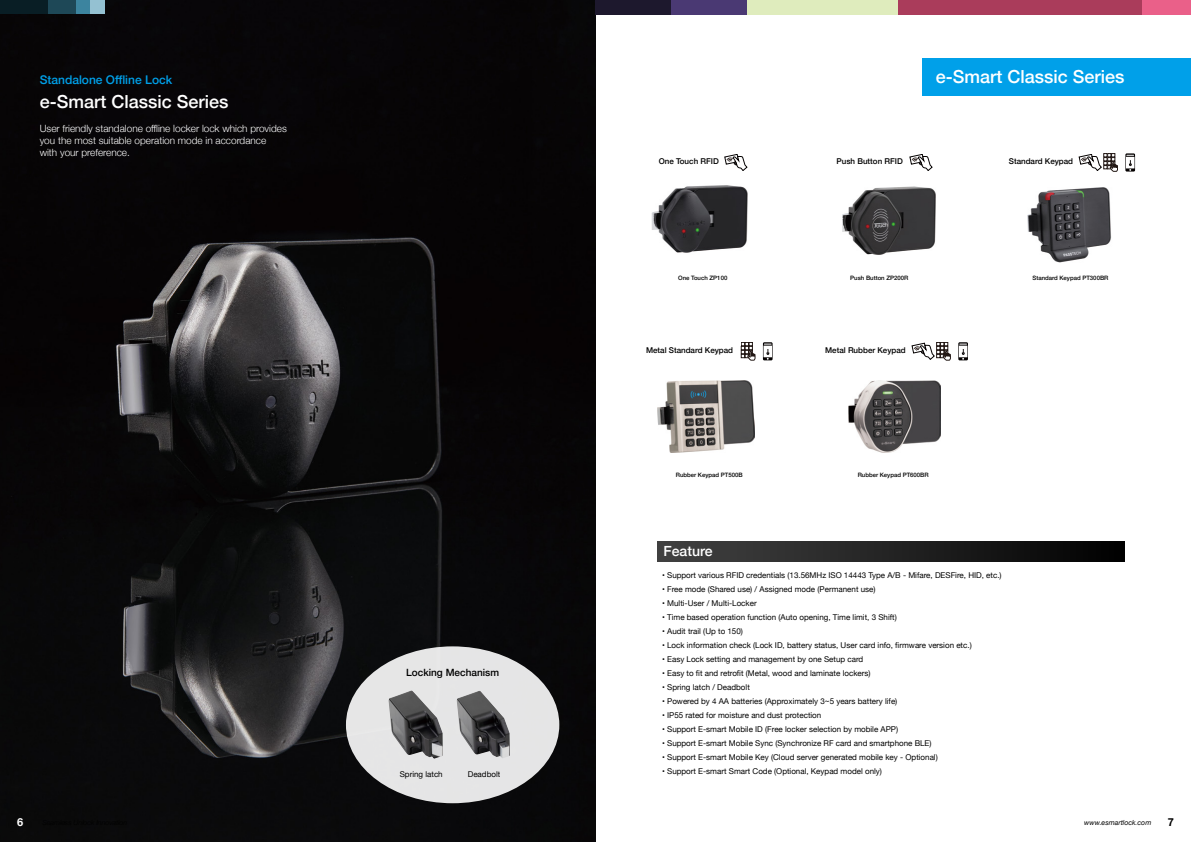
<style>
.page{position:relative;width:1191px;height:842px;background:#fff}
.page>*{position:absolute;margin:0;border:0;box-sizing:border-box;transform-origin:0 0}
.t1{font:500 18px "Helvetica Neue";color:#fff}
.t2{font:500 14px "Helvetica Neue";color:#fff}
.t3{font:500 12px "Helvetica Neue";color:#00a0e9}
.t4{font:700 11px "Helvetica Neue";color:#fff}
.t5{font:700 11px "Helvetica Neue";color:#000}
.t6{font:300 10px/12px "Helvetica Neue";color:#fff}
.t7{font:500 10px "Helvetica Neue";color:#000}
.t8{font:8px "Helvetica Neue";color:#000}
.t9{font:500 8px "Helvetica Neue";color:#000}
.t10{font:italic 7px "Helvetica Neue";color:#000}
.t11{font:500 6px "Helvetica Neue";color:#000}
</style>
<div class="page">
<img style="left:0;top:0;width:595px;height:842px">
<div style="left:658px;top:542px;width:466px;height:19px;background:linear-gradient(to right,#434343,#020202)"></div>
<div style="left:922px;top:58px;width:269px;height:37px;background:#00a0e9"></div>
<div style="left:0;top:0;width:48px;height:14px;background:#091e25"></div>
<div style="left:48px;top:0;width:29px;height:14px;background:#1e4857"></div>
<div style="left:77px;top:0;width:14px;height:14px;background:#3c849f"></div>
<div style="left:91px;top:0;width:14px;height:14px;background:#94c1d2"></div>
<div style="left:897px;top:0;width:245px;height:14px;background:#aa3c5b"></div>
<div style="left:746px;top:0;width:151px;height:14px;background:#dfecbd"></div>
<div style="left:671px;top:0;width:75px;height:14px;background:#4a3973"></div>
<div style="left:595px;top:0;width:76px;height:14px;background:#1d182d"></div>
<div style="left:1142px;top:0;width:49px;height:14px;background:#ea6089"></div>
<img style="left:651px;top:185px;width:97px;height:68px">
<img style="left:657px;top:381px;width:97px;height:71px">
<img style="left:849px;top:381px;width:91px;height:71px">
<img style="left:842px;top:186px;width:94px;height:69px">
<img style="left:1027px;top:187px;width:84px;height:76px">
<div style="left:346px;top:646px;width:213px;height:157px;background:#e5e5e6;border-radius:50%"></div>
<svg style="left:763px;top:342px;width:9px;height:18px"></svg>
<svg style="left:763px;top:346px;width:9px;height:11px"></svg>
<svg style="left:764px;top:344px;width:7px;height:16px"></svg>
<svg style="left:741px;top:342px;width:14px;height:18px"></svg>
<img style="left:388px;top:690px;width:55px;height:69px">
<img style="left:457px;top:691px;width:53px;height:67px">
<svg style="left:1125px;top:153px;width:10px;height:19px"></svg>
<div style="left:1126px;top:157px;width:8px;height:11px;background:#fff"></div>
<svg style="left:1126px;top:155px;width:7px;height:16px"></svg>
<svg style="left:1079px;top:153px;width:38px;height:19px"></svg>
<svg style="left:958px;top:342px;width:10px;height:18px"></svg>
<div style="left:959px;top:346px;width:8px;height:11px;background:#fff"></div>
<svg style="left:959px;top:344px;width:7px;height:16px"></svg>
<svg style="left:911px;top:342px;width:39px;height:18px"></svg>
<svg style="left:909px;top:154px;width:23px;height:17px"></svg>
<svg style="left:724px;top:154px;width:23px;height:17px"></svg>
<h3 class="t3" style="left:40px;top:70px;width:134px">Standalone Offline Lock</h3>
<h1 class="t1" style="left:40px;top:87px;width:190px">e-Smart Classic Series</h1>
<p class="t6" style="left:40px;top:121px;width:249px">User friendly standalone offline locker lock which provides you the most suitable operation mode in accordance<br>with your preference.</p>
<p class="t7" style="left:406px;top:664px;width:94px">Locking Mechanism</p>
<p class="t8" style="left:400px;top:769px;width:44px">Spring latch</p>
<p class="t8" style="left:468px;top:769px;width:34px">Deadbolt</p>
<h1 class="t1" style="left:935px;top:62px;width:190px">e-Smart Classic Series</h1>
<p class="t9" style="left:658px;top:155px;width:62px">One Touch RFID</p>
<p class="t9" style="left:836px;top:155px;width:68px">Push Button RFID</p>
<p class="t9" style="left:1008px;top:155px;width:66px">Standard Keypad</p>
<p class="t11" style="left:678px;top:273px;width:51px">One Touch ZP100</p>
<p class="t11" style="left:850px;top:273px;width:60px">Push Button ZP200R</p>
<p class="t11" style="left:1032px;top:273px;width:77px">Standard Keypad PT300BR</p>
<p class="t9" style="left:646px;top:344px;width:89px">Metal Standard Keypad</p>
<p class="t9" style="left:825px;top:344px;width:82px">Metal Rubber Keypad</p>
<p class="t11" style="left:676px;top:470px;width:68px">Rubber Keypad PT500B</p>
<p class="t11" style="left:857px;top:470px;width:73px">Rubber Keypad PT600BR</p>
<h2 class="t2" style="left:663px;top:540px;width:51px">Feature</h2>
<p class="t8" style="left:662px;top:569px;width:341px">• Support various RFID credentials (13.56MHz ISO 14443 Type A/B - Mifare, DESFire, HID, etc.)</p>
<p class="t8" style="left:662px;top:583px;width:215px">• Free mode (Shared use) / Assigned mode (Permanent use)</p>
<p class="t8" style="left:662px;top:597px;width:96px">• Multi-User / Multi-Locker</p>
<p class="t8" style="left:662px;top:611px;width:236px">• Time based operation function (Auto opening, Time limit, 3 Shift)</p>
<p class="t8" style="left:662px;top:625px;width:82px">• Audit trail (Up to 150)</p>
<p class="t8" style="left:662px;top:639px;width:311px">• Lock information check (Lock ID, battery status, User card info, firmware version etc.)</p>
<p class="t8" style="left:662px;top:653px;width:203px">• Easy Lock setting and management by one Setup card</p>
<p class="t8" style="left:662px;top:667px;width:210px">• Easy to fit and retrofit (Metal, wood and laminate lockers)</p>
<p class="t8" style="left:662px;top:681px;width:89px">• Spring latch / Deadbolt</p>
<p class="t8" style="left:662px;top:695px;width:237px">• Powered by 4 AA batteries (Approximately 3~5 years battery life)</p>
<p class="t8" style="left:662px;top:709px;width:161px">• IP55 rated for moisture and dust protection</p>
<p class="t8" style="left:662px;top:723px;width:238px">• Support E-smart Mobile ID (Free locker selection by mobile APP)</p>
<p class="t8" style="left:662px;top:737px;width:271px">• Support E-smart Mobile Sync (Synchronize RF card and smartphone BLE)</p>
<p class="t8" style="left:662px;top:751px;width:277px">• Support E-smart Mobile Key (Cloud server generated mobile key - Optional)</p>
<p class="t8" style="left:662px;top:765px;width:221px">• Support E-smart Smart Code (Optional, Keypad model only)</p>
<h3 class="t4" style="left:17px;top:813px;width:8px">6</h3>
<p class="t10" style="left:1084px;top:817px;width:69px">www.esmartlock.com</p>
<h3 class="t5" style="left:1167px;top:813px;width:8px">7</h3>
</div>
